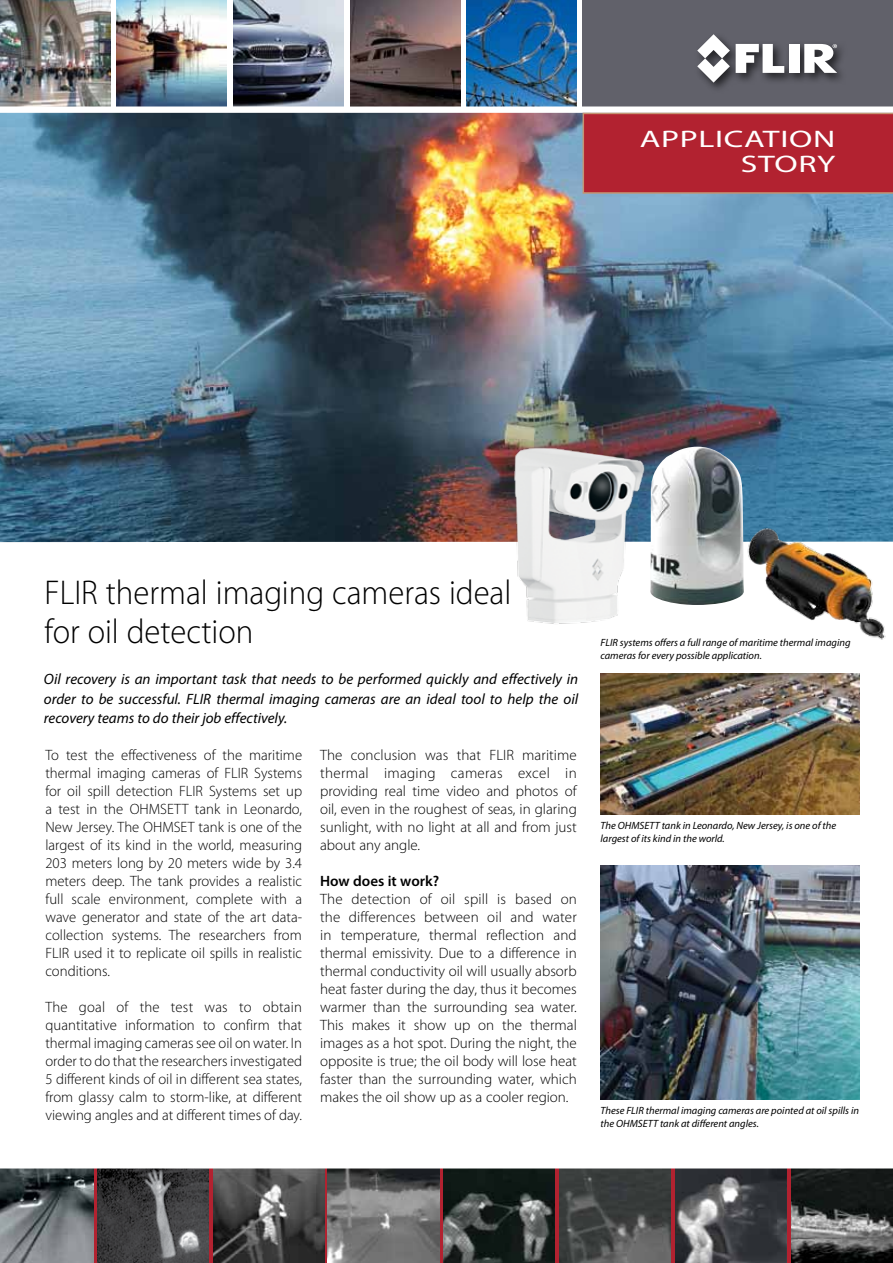
<style>
.page{position:relative;width:893px;height:1263px;background:#fff}
.page>*{position:absolute;margin:0;border:0;box-sizing:border-box;transform-origin:0 0}
.t1{font:300 34.5px/39px "Myriad Pro";color:#000;scale:.95 1}
.t2{font:24px/25.5px "Myriad Pro";letter-spacing:.02em;color:#fff;text-align:right;scale:1.41 1}
.t3{font:300 15px/18px "Myriad Pro";color:#000;text-align:justify}
.t4{font:italic 15px/19.5px "Myriad Pro";color:#000;text-align:justify}
.t5{font:600 15px "Myriad Pro";color:#000}
.t6{font:italic 10.5px/12.6px "Myriad Pro";color:#000}
</style>
<div class="page">
<img style="left:0;top:113px;width:893px;height:429px">
<div style="left:583px;top:0;width:310px;height:107px;background:#61616a"></div>
<svg style="left:93px;top:1168px;width:698px;height:95px;background:#9e2d38"></svg>
<div style="left:694px;top:31px;width:155px;height:63px;background:#000;opacity:.66"></div>
<svg style="left:736px;top:44px;width:48px;height:29px"></svg>
<div style="left:789px;top:44px;width:10px;height:29px;background:#fff"></div>
<svg style="left:697px;top:34px;width:33px;height:49px"></svg>
<svg style="left:804px;top:44px;width:33px;height:29px"></svg>
<img style="left:467px;top:0;width:110px;height:106px">
<img style="left:350px;top:0;width:110px;height:106px">
<img style="left:233px;top:0;width:110px;height:106px">
<img style="left:117px;top:0;width:110px;height:106px">
<img style="left:0;top:0;width:110px;height:106px">
<div style="left:0;top:106px;width:893px;height:6px;background:#fff"></div>
<div style="left:583px;top:113px;width:310px;height:81px;background:#b22230"></div>
<img style="left:328px;top:1168px;width:111px;height:95px">
<img style="left:0;top:1168px;width:93px;height:95px">
<img style="left:444px;top:1168px;width:111px;height:95px">
<img style="left:98px;top:1168px;width:111px;height:95px">
<img style="left:559px;top:1168px;width:112px;height:95px">
<img style="left:213px;top:1168px;width:112px;height:95px">
<img style="left:675px;top:1168px;width:111px;height:95px">
<img style="left:791px;top:1168px;width:102px;height:95px">
<img style="left:600px;top:673px;width:260px;height:141px">
<img style="left:600px;top:865px;width:260px;height:235px">
<img style="left:650px;top:447px;width:94px;height:158px">
<img style="left:741px;top:510px;width:152px;height:130px">
<img style="left:510px;top:444px;width:138px;height:180px">
<h2 class="t2" style="left:640px;top:125px;width:140px">APPLICATION<br>STORY</h2>
<h1 class="t1" style="left:45px;top:573px;width:493px">FLIR thermal imaging cameras ideal for oil detection</h1>
<p class="t4" style="left:44px;top:669px;width:536px">Oil recovery is an important task that needs to be performed quickly and effectively in order to be successful. FLIR thermal imaging cameras are an ideal tool to help the oil recovery teams to do their job effectively.</p>
<p class="t3" style="left:45px;top:746px;width:258px">To test the effectiveness of the maritime thermal imaging cameras of FLIR Systems for oil spill detection FLIR Systems set up a test in the OHMSETT tank in Leonardo, New Jersey. The OHMSET tank is one of the largest of its kind in the world, measuring 203 meters long by 20 meters wide by 3.4 meters deep. The tank provides a realistic full scale environment, complete with a wave generator and state of the art data&shy;collection systems. The researchers from FLIR used it to replicate oil spills in realistic conditions.</p>
<p class="t3" style="left:45px;top:998px;width:258px">The goal of the test was to obtain quantitative information to confirm that thermal imaging cameras see oil on water. In order to do that the researchers investigated 5 different kinds of oil in different sea states, from glassy calm to storm-like, at different viewing angles and at different times of day.</p>
<p class="t3" style="left:320px;top:746px;width:258px">The conclusion was that FLIR maritime thermal imaging cameras excel in providing real time video and photos of oil, even in the roughest of seas, in glaring sunlight, with no light at all and from just about any angle.</p>
<p class="t5" style="left:320px;top:871px;width:121px">How does it work?</p>
<p class="t3" style="left:320px;top:890px;width:258px">The detection of oil spill is based on the differences between oil and water in temperature, thermal reflection and thermal emissivity. Due to a difference in thermal conductivity oil will usually absorb heat faster during the day, thus it becomes warmer than the surrounding sea water.<br>This makes it show up on the thermal images as a hot spot. During the night, the opposite is true; the oil body will lose heat faster than the surrounding water, which makes the oil show up as a cooler region.</p>
<p class="t6" style="left:600px;top:636px;width:252px">FLIR systems offers a full range of maritime thermal imaging cameras for every possible application.</p>
<p class="t6" style="left:600px;top:819px;width:237px">The OHMSETT tank in Leonardo, New Jersey, is one of the largest of its kind in the world.</p>
<p class="t6" style="left:600px;top:1104px;width:260px">These FLIR thermal imaging cameras are pointed at oil spills in the OHMSETT tank at different angles.</p>
</div>
